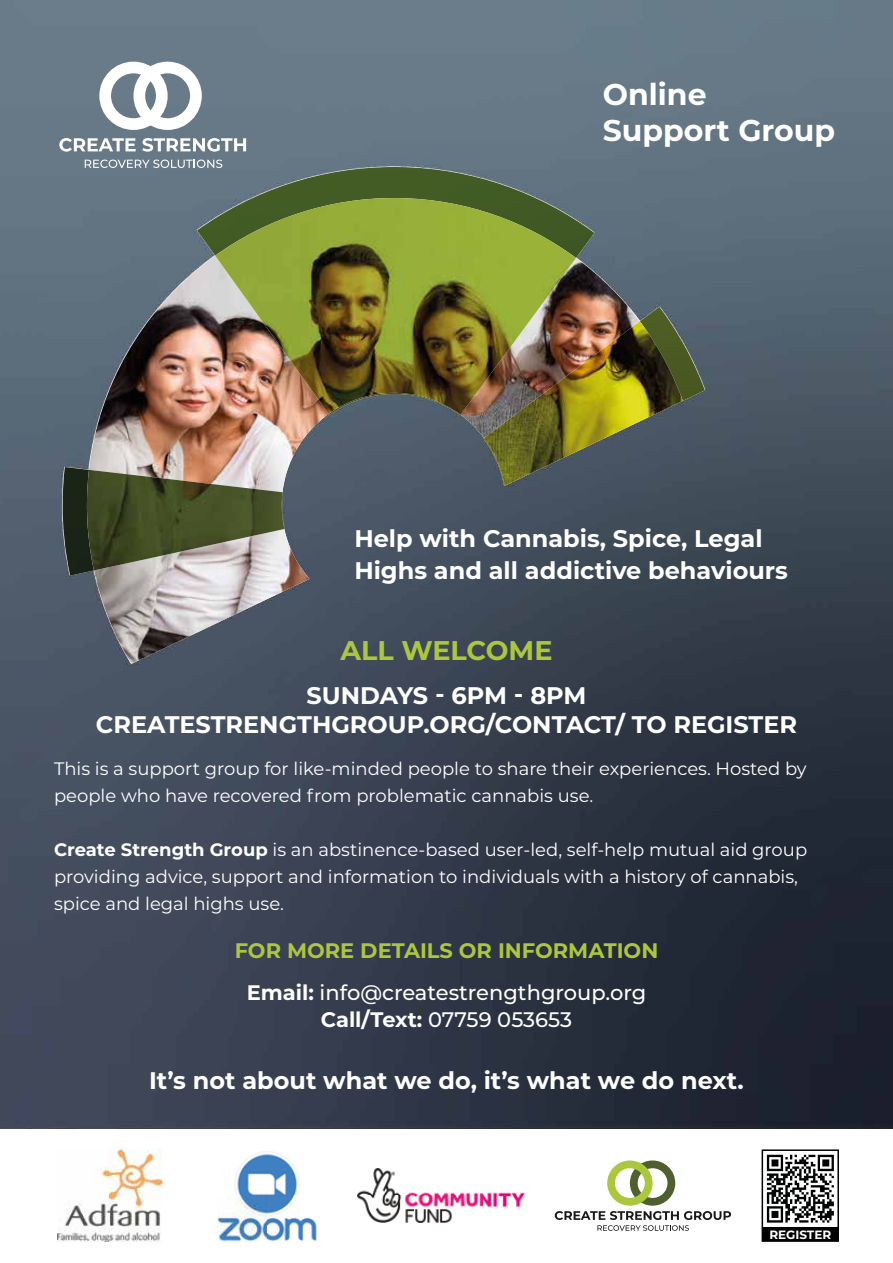
<style>
.page{position:relative;width:893px;height:1263px;background:#fff}
.page>*{position:absolute;margin:0;border:0;box-sizing:border-box;transform-origin:0 0}
.t1{font:700 30px/36px "Montserrat";color:#fff}
.t2{font:700 27px "Montserrat";color:#acc73e}
.t3{font:700 24px/31.5px "Montserrat";color:#fff}
.t4{font:500 21px/42px "Montserrat";color:#fff;text-align:center}
.t5{font:18px/27px "Montserrat";color:#fff}
.t6{font:700 12px "Montserrat";color:#fff}
.s1{font-weight:700}
.s2{font-weight:700;color:#acc73e}
</style>
<div class="page">
<img style="left:0;top:0;width:893px;height:1129px">
<svg style="left:99px;top:62px;width:103px;height:68px"></svg>
<svg style="left:59px;top:138px;width:77px;height:14px"></svg>
<svg style="left:142px;top:138px;width:104px;height:14px"></svg>
<svg style="left:85px;top:160px;width:137px;height:8px"></svg>
<img style="left:89px;top:256px;width:551px;height:383px">
<img style="left:62px;top:467px;width:223px;height:109px">
<img style="left:87px;top:470px;width:197px;height:100px">
<img style="left:483px;top:307px;width:222px;height:179px">
<img style="left:484px;top:321px;width:199px;height:165px">
<img style="left:197px;top:167px;width:397px;height:248px">
<img style="left:215px;top:198px;width:361px;height:217px">
<img style="left:58px;top:1149px;width:105px;height:93px">
<img style="left:217px;top:1151px;width:100px;height:91px">
<svg style="left:762px;top:1149px;width:77px;height:93px"></svg>
<div style="left:762px;top:1227px;width:76px;height:14px;background:#000"></div>
<svg style="left:555px;top:1160px;width:176px;height:71px"></svg>
<img style="left:358px;top:1168px;width:166px;height:55px">
<h1 class="t1" style="left:603px;top:75px;width:234px">Online<br>Support Group</h1>
<h3 class="t3" style="left:354px;top:522px;width:435px">Help with Cannabis, Spice, Legal<br>Highs and all addictive behaviours</h3>
<h2 class="t2" style="left:340px;top:631px;width:214px">ALL WELCOME</h2>
<h3 class="t3" style="left:96px;top:680px;width:703px;line-height:28.8px;text-align:center">SUNDAYS - 6PM - 8PM<br>CREATESTRENGTHGROUP.ORG/CONTACT/ TO REGISTER</h3>
<p class="t5" style="left:54px;top:754px;width:754px">This is a support group for like-minded people to share their experiences. Hosted by people who have recovered from problematic cannabis use.</p>
<p class="t5" style="left:54px;top:835px;width:755px"><span class="s1">Create Strength Group</span> is an abstinence-based user-led, self-help mutual aid group providing advice, support and information to individuals with a history of cannabis, spice and legal highs use.</p>
<p class="t4" style="left:235px;top:929px;width:425px"><span class="s2">FOR MORE DETAILS OR INFORMATION<br></span><span class="s1">Email:</span> info@createstrengthgroup.org</p>
<p class="t4" style="left:321px;top:998px;width:253px"><span class="s1">Call/Text:</span> 07759 053653</p>
<h3 class="t3" style="left:149px;top:1064px;width:596px">It’s not about what we do, it’s what we do next.</h3>
<p class="t6" style="left:769px;top:1226px;width:63px">REGISTER</p>
</div>
